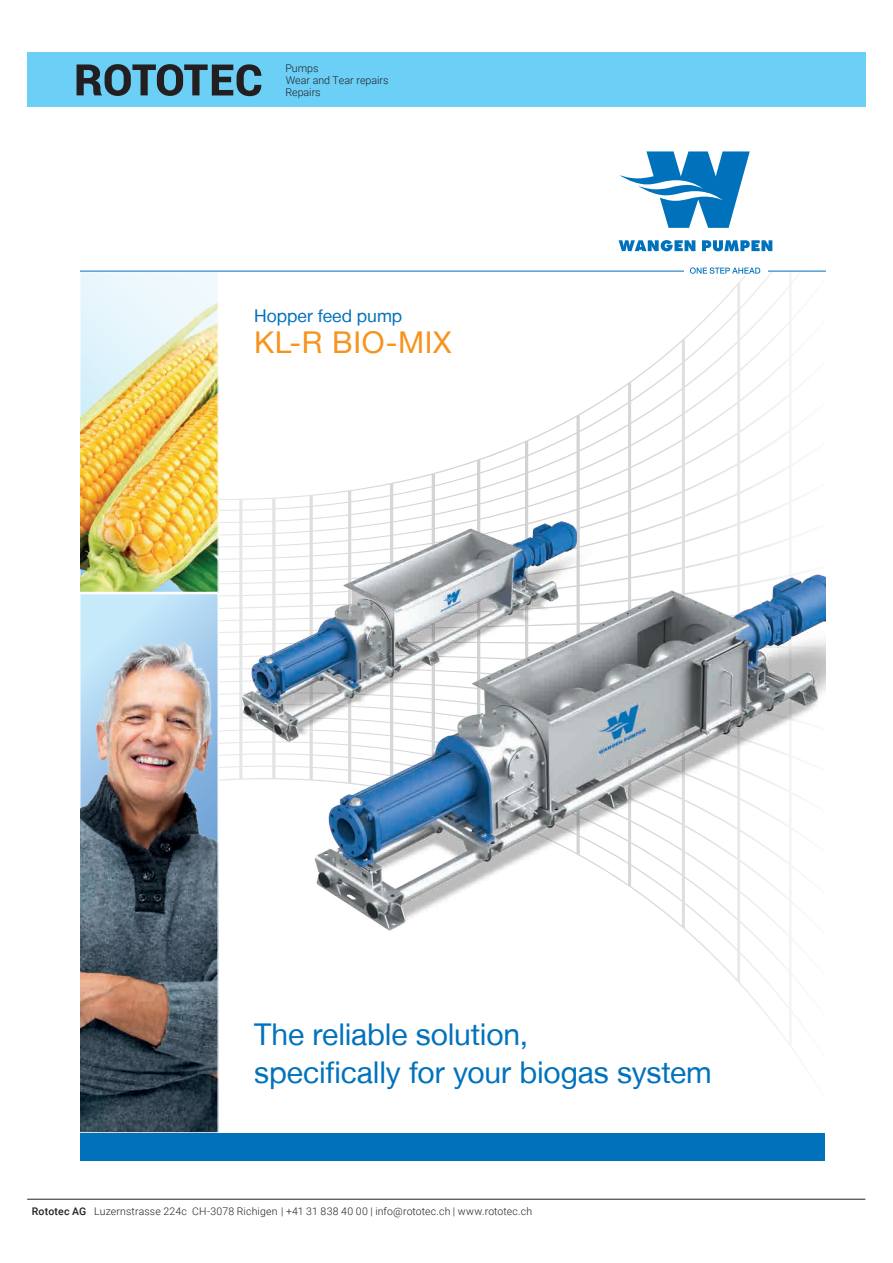
<style>
.page{position:relative;width:893px;height:1263px;background:#fff}
.page>*{position:absolute;margin:0;border:0;box-sizing:border-box;transform-origin:0 0}
.t1{font:30px/37.5px "Helvetica Neue LT";letter-spacing:-.005em;color:#0072bc}
.t2{font:30px "Helvetica Neue LT";letter-spacing:.02em;color:#f7931d}
.t3{font:17.55px "Helvetica Neue LT";letter-spacing:-.005em;color:#0072bc}
.t4{font:300 10.65px/11.9px "Roboto";color:#231f20}
.t5{font:300 10.5px "Roboto";letter-spacing:.015em;color:#231f20}
.s1{font-weight:500}
</style>
<div class="page">
<hr style="left:27px;top:1199px;width:838px;height:1px;background:#231f20">
<div style="left:27px;top:52px;width:838px;height:54px;background:#6bcff6"></div>
<svg style="left:77px;top:64px;width:184px;height:32px"></svg>
<svg style="left:219px;top:272px;width:575px;height:779px"></svg>
<img style="left:80px;top:272px;width:139px;height:321px">
<img style="left:80px;top:594px;width:139px;height:539px">
<img style="left:219px;top:502px;width:403px;height:253px">
<img style="left:272px;top:549px;width:553px;height:414px">
<hr style="left:80px;top:271px;width:745px;height:1px;background:#0072bc">
<div style="left:684px;top:265px;width:84px;height:11px;background:#fff"></div>
<svg style="left:690px;top:267px;width:70px;height:7px"></svg>
<svg style="left:618px;top:240px;width:77px;height:11px"></svg>
<svg style="left:702px;top:240px;width:70px;height:11px"></svg>
<svg style="left:619px;top:151px;width:131px;height:77px"></svg>
<div style="left:80px;top:1133px;width:745px;height:28px;background:#0072bc"></div>
<p class="t4" style="left:285px;top:62px;width:105px">Pumps<br>Wear and Tear repairs<br>Repairs</p>
<h2 class="t3" style="left:254px;top:305px;width:149px">Hopper feed pump</h2>
<h1 class="t2" style="left:254px;top:324px;width:199px">KL-R BIO-MIX</h1>
<h1 class="t1" style="left:254px;top:1015px;width:459px">The reliable solution,<br>specifically for your biogas system</h1>
<p class="t5" style="left:32px;top:1204px;width:502px"><span class="s1">Rototec AG</span> Luzernstrasse 224c CH-3078 Richigen | +41 31 838 40 00 | info@rototec.ch | www.rototec.ch</p>
</div>
